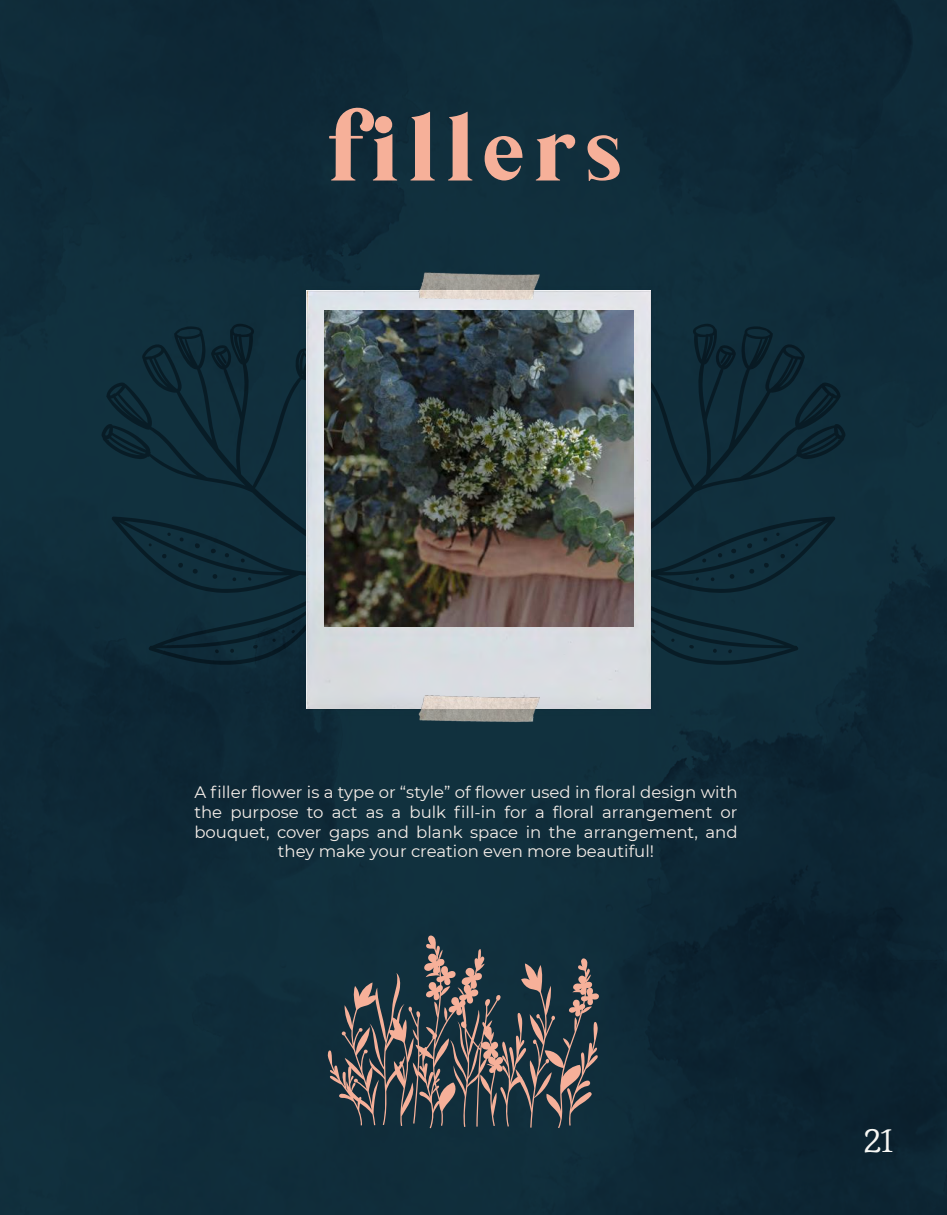
<style>
.page{position:relative;width:947px;height:1215px;background:#fff}
.page>*{position:absolute;margin:0;border:0;box-sizing:border-box;transform-origin:0 0}
.t1{font:111.45px "Backslash";letter-spacing:.1em;color:#f6b099}
.t2{font:34.8px "Barkentina";color:#f8f8f5}
.t3{font:16.5px/19.8px "Montserrat";color:#f5eee9;text-align:center}
</style>
<div class="page">
<div style="left:0;top:0;width:946px;height:1215px;background:#0f2b39"></div>
<svg style="left:658px;top:362px;width:187px;height:303px;background:#0f2c39"></svg>
<svg style="left:741px;top:326px;width:101px;height:115px;background:#0e2935"></svg>
<svg style="left:692px;top:324px;width:43px;height:46px;background:#0c2632"></svg>
<svg style="left:775px;top:531px;width:5px;height:6px"></svg>
<svg style="left:762px;top:536px;width:6px;height:7px"></svg>
<svg style="left:747px;top:543px;width:5px;height:5px"></svg>
<svg style="left:731px;top:549px;width:5px;height:4px"></svg>
<svg style="left:717px;top:553px;width:5px;height:4px"></svg>
<svg style="left:700px;top:557px;width:7px;height:7px"></svg>
<svg style="left:794px;top:542px;width:5px;height:5px"></svg>
<svg style="left:780px;top:554px;width:4px;height:4px"></svg>
<svg style="left:763px;top:563px;width:5px;height:5px"></svg>
<svg style="left:749px;top:569px;width:5px;height:5px"></svg>
<svg style="left:729px;top:574px;width:5px;height:5px"></svg>
<svg style="left:710px;top:577px;width:4px;height:4px"></svg>
<svg style="left:695px;top:577px;width:3px;height:4px"></svg>
<svg style="left:728px;top:649px;width:3px;height:4px"></svg>
<svg style="left:712px;top:649px;width:4px;height:4px"></svg>
<svg style="left:689px;top:645px;width:4px;height:3px"></svg>
<svg style="left:670px;top:637px;width:5px;height:6px"></svg>
<svg style="left:101px;top:362px;width:198px;height:303px;background:#0f2c39"></svg>
<svg style="left:105px;top:324px;width:149px;height:117px;background:#0e2b37"></svg>
<svg style="left:295px;top:347px;width:4px;height:34px"></svg>
<svg style="left:166px;top:531px;width:6px;height:6px"></svg>
<svg style="left:178px;top:536px;width:7px;height:7px"></svg>
<svg style="left:195px;top:543px;width:5px;height:5px"></svg>
<svg style="left:211px;top:549px;width:5px;height:4px"></svg>
<svg style="left:225px;top:553px;width:4px;height:4px"></svg>
<svg style="left:239px;top:557px;width:7px;height:7px"></svg>
<svg style="left:148px;top:542px;width:5px;height:5px"></svg>
<svg style="left:162px;top:554px;width:4px;height:4px"></svg>
<svg style="left:178px;top:563px;width:5px;height:5px"></svg>
<svg style="left:193px;top:569px;width:5px;height:5px"></svg>
<svg style="left:212px;top:574px;width:5px;height:5px"></svg>
<svg style="left:232px;top:577px;width:4px;height:4px"></svg>
<svg style="left:248px;top:577px;width:3px;height:4px"></svg>
<svg style="left:215px;top:649px;width:4px;height:4px"></svg>
<svg style="left:230px;top:649px;width:4px;height:4px"></svg>
<svg style="left:253px;top:645px;width:5px;height:3px"></svg>
<svg style="left:271px;top:637px;width:6px;height:6px"></svg>
<svg style="left:291px;top:630px;width:4px;height:3px"></svg>
<img style="left:299px;top:286px;width:359px;height:430px">
<img style="left:418px;top:695px;width:121px;height:28px">
<img style="left:418px;top:272px;width:121px;height:28px">
<svg style="left:327px;top:935px;width:272px;height:193px;background:#414a4f"></svg>
<img style="left:324px;top:311px;width:309px;height:315px">
<div style="left:14px;top:13px;width:92px;height:16px;background:#0f2b39"></div>
<div style="left:55px;top:54px;width:91px;height:16px;background:#0f2a38"></div>
<h1 class="t1" style="left:328px;top:87px;width:294px">fillers</h1>
<p class="t3" style="left:194px;top:781px;width:544px">A filler flower is a type or “style” of flower used in floral design with the purpose to act as a bulk fill-in for a floral arrangement or bouquet, cover gaps and blank space in the arrangement, and they make your creation even more beautiful!</p>
<h2 class="t2" style="left:863px;top:1119px;width:30px">21</h2>
</div>
